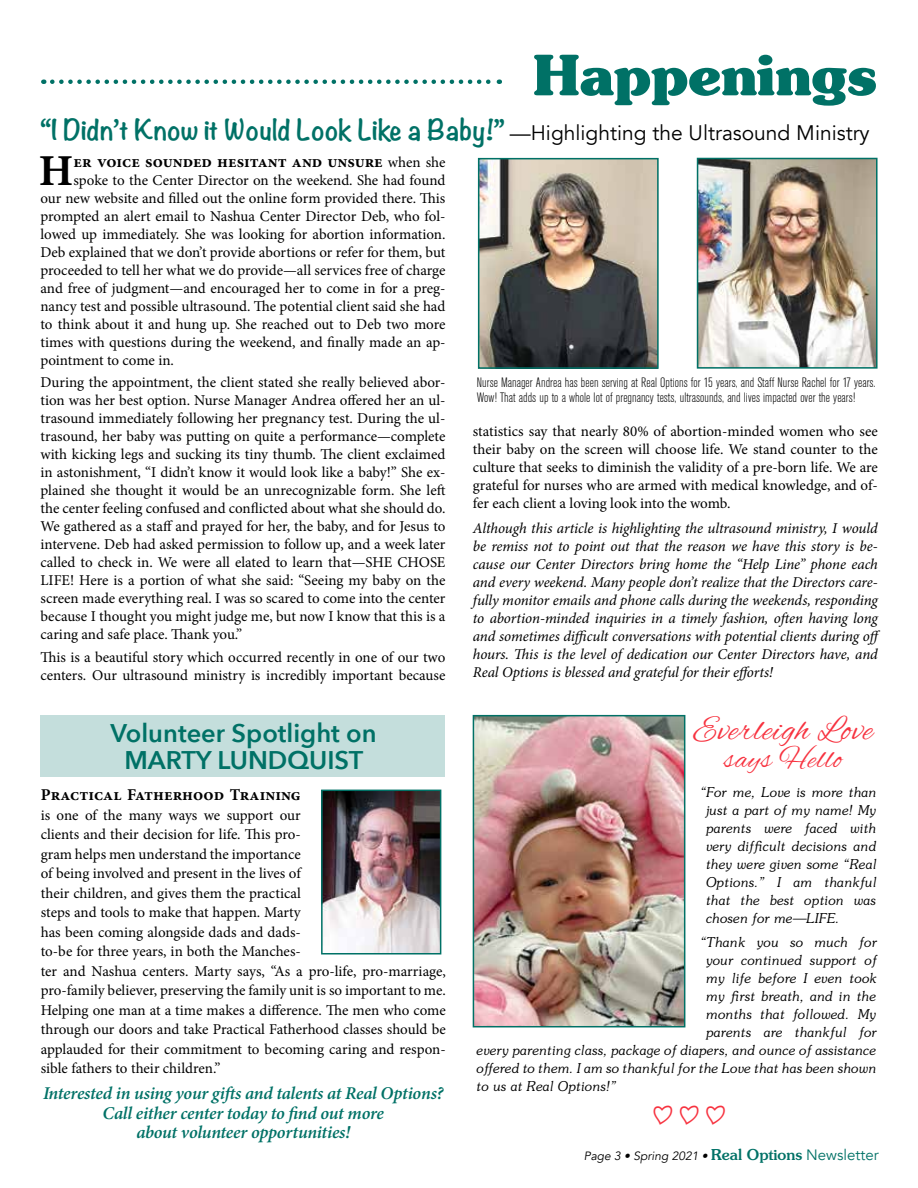
<style>
.page{position:relative;width:918px;height:1188px;background:#fff}
.page>*{position:absolute;margin:0;border:0;box-sizing:border-box;transform-origin:0 0}
.t1{font:700 55.5px "Souvenir";color:#007166}
.t2{font:700 44.25px "Minion Pro";color:#000}
.t3{font:34.5px "Alex Brush";letter-spacing:.03em;color:#f7323f}
.t4{font:30px "Alex Brush";letter-spacing:.03em;color:#f7323f}
.t5{font:700 25.5px "Noteworthy";letter-spacing:.01em;color:#007166}
.t6{font:600 25.5px/27px "Avenir Next";color:#007166;text-align:center}
.t7{font:21px "Heart Warming Extra";color:#f7323f}
.t8{font:italic 600 18px/19.5px "Minion Pro";letter-spacing:-.015em;color:#007166;text-align:center}
.t9{font:700 16.5px "Minion Pro";color:#000}
.t10{font:15px/18px "Minion Pro";letter-spacing:-.005em;color:#000;text-align:justify}
.t11{font:italic 15px/18px "Minion Pro";letter-spacing:-.01em;color:#000}
.t12{font:italic 300 13.5px/18px "Souvenir";color:#000;text-align:justify}
.t13{font:300 condensed 13.5px/15px "Akzidenz Grotesk BE";letter-spacing:.005em;color:#000}
.t14{font:italic 12px "Avenir";color:#000}
.s1{font-family:"Avenir";font-weight:400;font-size:21px;color:#000}
.s2{font-weight:400;font-size:15px}
.s3{font-family:"Souvenir";font-weight:500;font-style:normal;font-size:15px;color:#007166}
.s4{font-style:normal;font-size:15px;color:#007166}
</style>
<div class="page">
<div style="left:40px;top:715px;width:405px;height:62px;background:#c4dedc"></div>
<svg style="left:52px;top:80px;width:448px;height:4px"></svg>
<img style="left:481px;top:161px;width:175px;height:205px">
<div style="left:478px;top:158px;width:181px;height:211px;border:2px solid #007166"></div>
<img style="left:700px;top:161px;width:175px;height:205px">
<div style="left:697px;top:158px;width:181px;height:211px;border:2px solid #007166"></div>
<img style="left:324px;top:793px;width:114px;height:159px">
<div style="left:321px;top:790px;width:120px;height:165px;border:2px solid #007166"></div>
<img style="left:476px;top:718px;width:206px;height:306px">
<div style="left:473px;top:715px;width:212px;height:312px;border:2px solid #007166"></div>
<h1 class="t1" style="left:533px;top:40px;width:346px">Happenings</h1>
<h3 class="t5" style="left:41px;top:107px;width:831px">“I Didn’t Know it Would Look Like a Baby!” <span class="s1">—Highlighting the Ultrasound Ministry</span></h3>
<h2 class="t2" style="left:39px;top:140px;width:36px">H</h2>
<p class="t9" style="left:74px;top:150px;width:373px">er voice sounded hesitant and unsure <span class="s2">when she</span></p>
<p class="t10" style="left:40px;top:171px;width:407px;text-indent:33px">spoke to the Center Director on the weekend. She had found our new website and filled out the online form provided there. This prompted an alert email to Nashua Center Director Deb, who fol&shy;lowed up immediately. She was looking for abortion information.<br>Deb explained that we don’t provide abortions or refer for them, but proceeded to tell her what we do provide—all services free of charge and free of judgment—and encouraged her to come in for a preg&shy;nancy test and possible ultrasound. The potential client said she had to think about it and hung up. She reached out to Deb two more times with questions during the weekend, and finally made an ap&shy;pointment to come in.</p>
<p class="t10" style="left:40px;top:374px;width:407px">During the appointment, the client stated she really believed abor&shy;tion was her best option. Nurse Manager Andrea offered her an ul&shy;trasound immediately following her pregnancy test. During the ul&shy;trasound, her baby was putting on quite a performance—complete with kicking legs and sucking its tiny thumb. The client exclaimed in astonishment, “I didn’t know it would look like a baby!” She ex&shy;plained she thought it would be an unrecognizable form. She left the center feeling confused and conflicted about what she should do.<br>We gathered as a staff and prayed for her, the baby, and for Jesus to intervene. Deb had asked permission to follow up, and a week later called to check in. We were all elated to learn that—SHE CHOSE LIFE! Here is a portion of what she said: “Seeing my baby on the screen made everything real. I was so scared to come into the center because I thought you might judge me, but now I know that this is a caring and safe place. Thank you.”</p>
<p class="t10" style="left:40px;top:648px;width:407px">This is a beautiful story which occurred recently in one of our two centers. Our ultrasound ministry is incredibly important because</p>
<p class="t13" style="left:477px;top:375px;width:400px">Nurse Manager Andrea has been serving at Real Options for 15 years, and Staff Nurse Rachel for 17 years.<br>Wow! That adds up to a whole lot of pregnancy tests, ultrasounds, and lives impacted over the years!</p>
<p class="t10" style="left:473px;top:422px;width:407px">statistics say that nearly 80% of abortion-minded women who see their baby on the screen will choose life. We stand counter to the culture that seeks to diminish the validity of a pre-born life. We are grateful for nurses who are armed with medical knowledge, and of&shy;fer each client a loving look into the womb.</p>
<p class="t11" style="left:473px;top:519px;width:411px">Although this article is highlighting the ultrasound ministry, I would be remiss not to point out that the reason we have this story is be&shy;cause our Center Directors bring home the “Help Line” phone each and every weekend. Many people don’t realize that the Directors care&shy;fully monitor emails and phone calls during the weekends, responding to abortion-minded inquiries in a timely fashion, often having long and sometimes difficult conversations with potential clients during off hours. This is the level of dedication our Center Directors have, and Real Options is blessed and grateful for their efforts!</p>
<h3 class="t6" style="left:110px;top:719px;width:268px">Volunteer Spotlight on<br>Marty Lundquist</h3>
<h3 class="t3" style="left:693px;top:710px;width:181px">Everleigh Love</h3>
<h3 class="t4" style="left:724px;top:742px;width:120px">says Hello</h3>
<p class="t9" style="left:41px;top:783px;width:262px">Practical Fatherhood Training</p>
<p class="t10" style="left:41px;top:805px;width:407px;line-height:19.5px;text-align:left">is one of the many ways we support our<br>clients and their decision for life. This pro-<br>gram helps men understand the importance<br>of being involved and present in the lives of<br>their children, and gives them the practical<br>steps and tools to make that happen. Marty<br>has been coming alongside dads and dads-<br>to-be for three years, in both the Manches-<br>ter and Nashua centers. Marty says, “As a pro-life, pro-marriage, pro-family believer, preserving the family unit is so important to me.<br>Helping one man at a time makes a difference. The men who come through our doors and take Practical Fatherhood classes should be applauded for their commitment to becoming caring and respon&shy;sible fathers to their children.”</p>
<p class="t8" style="left:43px;top:1084px;width:402px">Interested in using your gifts and talents at Real Options?<br>Call either center today to find out more<br>about volunteer opportunities!</p>
<p class="t12" style="left:706px;top:783px;width:172px;text-indent:-6px">“For me, Love is more than just a part of my name! My parents were faced with very difficult decisions and they were given some “Real Options.” I am thankful that the best option was chosen for me—LIFE.</p>
<p class="t12" style="left:700px;top:934px;width:179px">“Thank you so much for</p>
<p class="t12" style="left:706px;top:952px;width:172px">your continued support of</p>
<p class="t12" style="left:706px;top:969px;width:172px">my life before I even took</p>
<p class="t12" style="left:706px;top:987px;width:172px">my first breath, and in the</p>
<p class="t12" style="left:706px;top:1005px;width:172px">months that followed. My</p>
<p class="t12" style="left:706px;top:1023px;width:172px">parents are thankful for</p>
<p class="t12" style="left:477px;top:1041px;width:401px">every parenting class, package of diapers, and ounce of assistance</p>
<p class="t12" style="left:477px;top:1059px;width:401px">offered to them. I am so thankful for the Love that has been shown</p>
<p class="t12" style="left:477px;top:1077px;width:141px">to us at Real Options!”</p>
<h3 class="t7" style="left:653px;top:1102px;width:75px">dd d</h3>
<p class="t14" style="left:584px;top:1148px;width:296px">Page 3 • Spring 2021 • <span class="s3">Real Options</span> <span class="s4">Newsletter</span></p>
</div>
